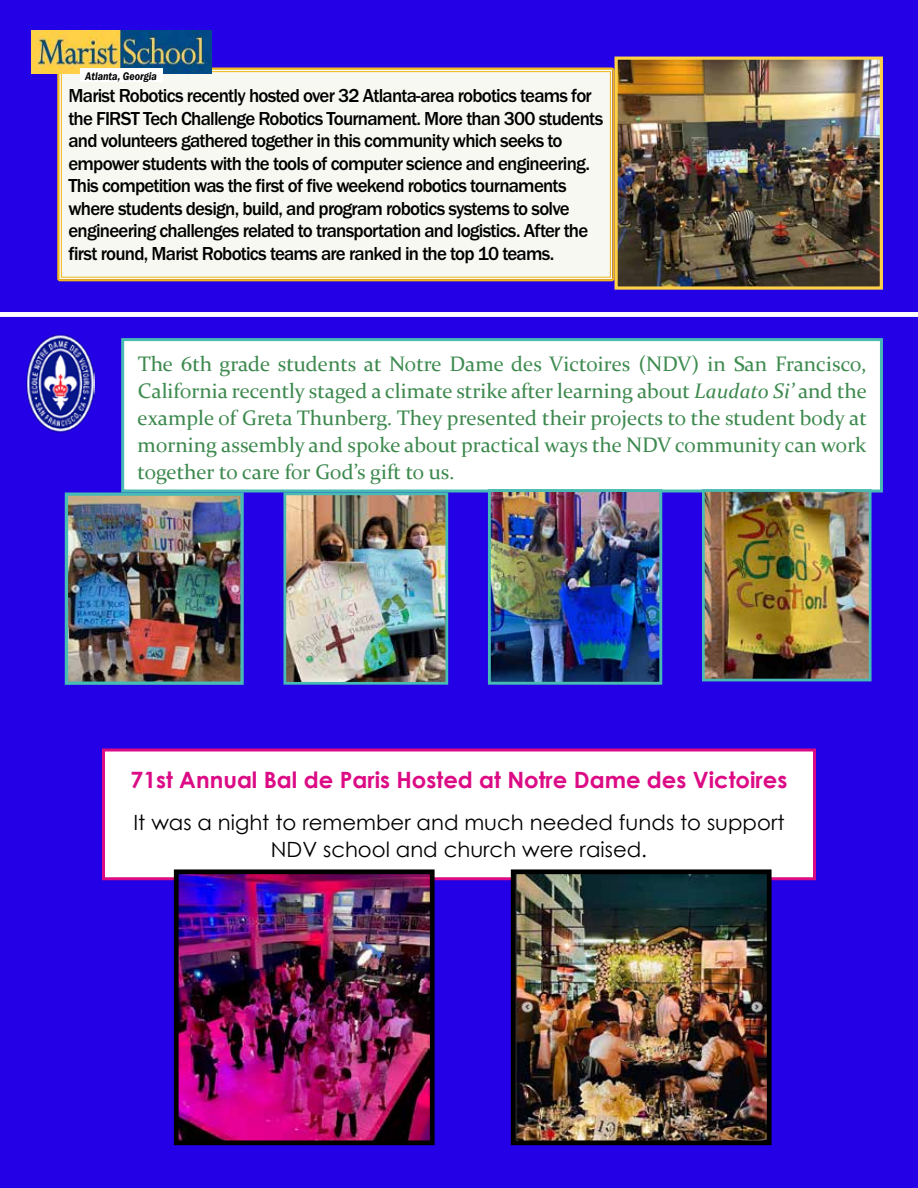
<style>
.page{position:relative;width:918px;height:1188px;background:#2400e6}
.page>*{position:absolute;margin:0;border:0;box-sizing:border-box;transform-origin:0 0}
.t1{font:700 22.5px "Century Gothic";color:#dc0b85}
.t2{font:21px/27px "Constantia";color:#3d894e;text-align:justify}
.t3{font:21px/27px "Century Gothic";color:#000;text-align:center}
.t4{font:500 19.5px/22.5px "Franklin Gothic URW";letter-spacing:-.04em;color:#000}
.t5{font:italic 600 11.4px "Franklin Gothic";color:#000;scale:.89 1}
.s1{color:#3e8b4f}
.s2{font-style:italic}
</style>
<div class="page">
<div style="left:0;top:312px;width:918px;height:5px;background:#fff"></div>
<div style="left:57px;top:66px;width:556px;height:216px;background:#f8f8f2"></div>
<div style="left:61px;top:71px;width:550px;height:207px;border:1px solid #f1b81b"></div>
<img style="left:31px;top:31px;width:180px;height:43px">
<div style="left:80px;top:69px;width:82px;height:13px;background:#fff"></div>
<img style="left:613px;top:56px;width:270px;height:234px">
<img style="left:27px;top:334px;width:68px;height:99px">
<div style="left:123px;top:340px;width:758px;height:151px;background:#fff"></div>
<div style="left:121px;top:338px;width:762px;height:154px;border:3px solid #48bbb4"></div>
<img style="left:64px;top:491px;width:181px;height:194px">
<img style="left:282px;top:491px;width:168px;height:194px">
<img style="left:486px;top:488px;width:178px;height:197px">
<img style="left:701px;top:488px;width:172px;height:194px">
<div style="left:103px;top:750px;width:712px;height:129px;background:#fff"></div>
<div style="left:102px;top:748px;width:714px;height:132px;border:3px solid #dc0b85"></div>
<img style="left:172px;top:869px;width:265px;height:277px">
<img style="left:508px;top:869px;width:266px;height:277px">
<p class="t5" style="left:85px;top:69px;width:82px">Atlanta, Georgia</p>
<p class="t4" style="left:68px;top:84px;width:536px">Marist Robotics recently hosted over 32 Atlanta-area robotics teams for the FIRST Tech Challenge Robotics Tournament. More than 300 students and volunteers gathered together in this community which seeks to empower students with the tools of computer science and engineering.<br>This competition was the first of five weekend robotics tournaments where students design, build, and program robotics systems to solve engineering challenges related to transportation and logistics. After the first round, Marist Robotics teams are ranked in the top 10 teams.</p>
<p class="t2" style="left:138px;top:350px;width:731px">The 6th grade students at <span class="s1">Notre Dame des Victoires (NDV) in San Francisco, California</span> recently staged a climate strike after learning about <span class="s2">Laudato Si’</span> and the example of Greta Thunberg. They presented their projects to the student body at morning assembly and spoke about practical ways the NDV community can work together to care for God’s gift to us.</p>
<p class="t1" style="left:131px;top:762px;width:658px">71st Annual Bal de Paris Hosted at Notre Dame des Victoires</p>
<p class="t3" style="left:133px;top:808px;width:653px">It was a night to remember and much needed funds to support<br>NDV school and church were raised.</p>
</div>
